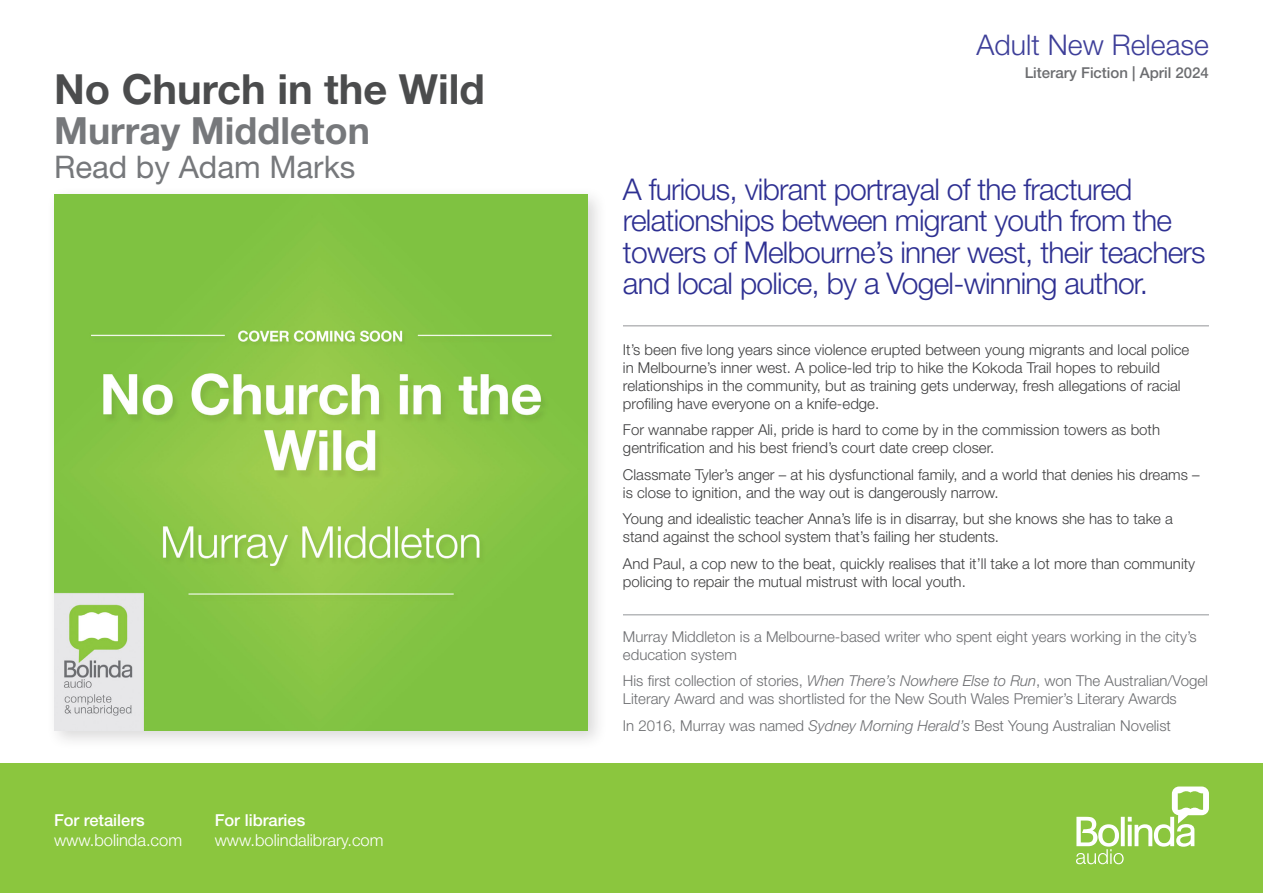
<style>
.page{position:relative;width:1263px;height:893px;background:#fff}
.page>*{position:absolute;margin:0;border:0;box-sizing:border-box;transform-origin:0 0}
.t1{font:700 41.55px "Helvetica Neue LT Std";color:#4b4c4d}
.t2{font:700 37.5px "Helvetica Neue LT Std";color:#76787b}
.t3{font:31.2px "Helvetica Neue LT Std";color:#76787b}
.Teaser_Blurb_-_Adult{font:300 30px/31.5px "Helvetica Neue LT Std";letter-spacing:-.025em;color:#2e3092}
.t4{font:300 28.5px "Helvetica Neue LT Std";color:#3e3f99}
.t5{font:300 16.5px "Helvetica Neue LT Std";color:#fff}
.t6{font:500 16.5px "Helvetica Neue LT Std";color:#fff}
.Main_Blurb{font:300 15px/18px "Helvetica Neue LT Std";color:#3e3e3f}
.Award___Quote{font:300 15px/18px "Helvetica Neue LT Std";color:#6c6d70}
.Genre___date{font:500 15px "Helvetica Neue LT Std";color:#6c6d70}
.s1{font-style:italic}
</style>
<div class="page">
<div style="left:0;top:763px;width:1263px;height:130px;background:#8bc63e"></div>
<svg style="left:1076px;top:786px;width:133px;height:78px"></svg>
<hr style="left:623px;top:614px;width:586px;height:1px;background:#939598">
<hr style="left:623px;top:325px;width:586px;height:1px;background:#939598">
<div style="left:46px;top:186px;width:562px;height:565px;background:#231f20;opacity:.17"></div>
<img style="left:54px;top:194px;width:534px;height:537px">
<p class="t1" style="left:54px;top:63px;width:432px">No Church in the Wild</p>
<p class="t2" style="left:54px;top:107px;width:317px">Murray Middleton</p>
<p class="t3" style="left:54px;top:149px;width:303px">Read by Adam Marks</p>
<p class="t6" style="left:54px;top:811px;width:92px">For retailers</p>
<p class="t5" style="left:54px;top:830px;width:130px">www.bolinda.com</p>
<p class="t6" style="left:215px;top:811px;width:92px">For libraries</p>
<p class="t5" style="left:215px;top:830px;width:170px">www.bolindalibrary.com</p>
<p class="t4" style="left:977px;top:27px;width:234px">Adult New Release</p>
<p class="Genre___date" style="left:1025px;top:63px;width:186px">Literary Fiction | April 2024</p>
<p class="Teaser_Blurb_-_Adult" style="left:623px;top:173px;width:584px">A furious, vibrant portrayal of the fractured relationships between migrant youth from the towers of Melbourne’s inner west, their teachers and local police, by a Vogel-winning author.</p>
<p class="Main_Blurb" style="left:623px;top:340px;width:568px">It’s been five long years since violence erupted between young migrants and local police in Melbourne’s inner west. A police-led trip to hike the Kokoda Trail hopes to rebuild relationships in the community, but as training gets underway, fresh allegations of racial profiling have everyone on a knife-edge.</p>
<p class="Main_Blurb" style="left:623px;top:420px;width:539px">For wannabe rapper Ali, pride is hard to come by in the commission towers as both gentrification and his best friend’s court date creep closer.</p>
<p class="Main_Blurb" style="left:623px;top:465px;width:578px">Classmate Tyler’s anger – at his dysfunctional family, and a world that denies his dreams – is close to ignition, and the way out is dangerously narrow.</p>
<p class="Main_Blurb" style="left:623px;top:509px;width:551px">Young and idealistic teacher Anna’s life is in disarray, but she knows she has to take a stand against the school system that’s failing her students.</p>
<p class="Main_Blurb" style="left:623px;top:554px;width:574px">And Paul, a cop new to the beat, quickly realises that it’ll take a lot more than community policing to repair the mutual mistrust with local youth.</p>
<p class="Award___Quote" style="left:623px;top:627px;width:575px">Murray Middleton is a Melbourne-based writer who spent eight years working in the city’s education system</p>
<p class="Award___Quote" style="left:623px;top:672px;width:586px">His first collection of stories, <span class="s1">When There’s Nowhere Else to Run</span>, won The Australian/Vogel<br>Literary Award and was shortlisted for the New South Wales Premier’s Literary Awards</p>
<p class="Award___Quote" style="left:623px;top:716px;width:549px">In 2016, Murray was named <span class="s1">Sydney Morning Herald’s</span> Best Young Australian Novelist</p>
</div>
